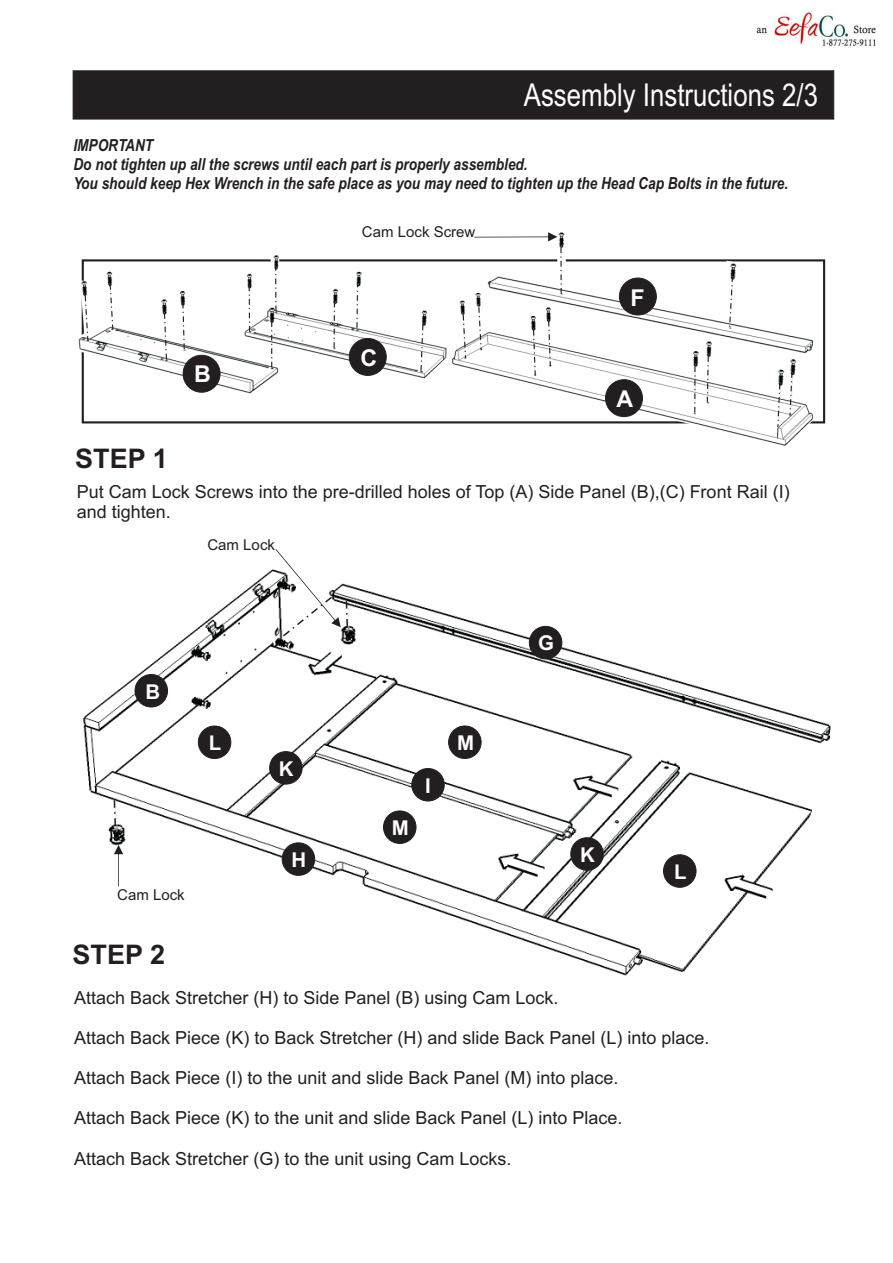
<style>
.page{position:relative;width:893px;height:1263px;background:#fff}
.page>*{position:absolute;margin:0;border:0;box-sizing:border-box;transform-origin:0 0}
.t1{font:31.5px "Arial Narrow";color:#fff}
.t2{font:700 27px "Arial";color:#231f20}
.t3{font:700 23.25px "Arial";color:#fff}
.t4{font:700 20.4px "Arial";color:#fff}
.t5{font:18px/20.1px "Arial";color:#231f20}
.t6{font:italic 700 16.65px/19px "Arial Narrow";color:#231f20}
.t7{font:15px "Arial";color:#231f20}
</style>
<div class="page">
<img style="left:83px;top:569px;width:748px;height:407px">
<div style="left:73px;top:71px;width:761px;height:48px;background:#231f20"></div>
<img style="left:449px;top:293px;width:365px;height:153px">
<svg style="left:462px;top:314px;width:5px;height:45px"></svg>
<svg style="left:478px;top:306px;width:4px;height:45px"></svg>
<svg style="left:532px;top:355px;width:4px;height:22px"></svg>
<svg style="left:547px;top:355px;width:4px;height:13px"></svg>
<svg style="left:694px;top:366px;width:1px;height:48px"></svg>
<svg style="left:706px;top:355px;width:3px;height:48px"></svg>
<svg style="left:777px;top:383px;width:4px;height:45px"></svg>
<svg style="left:789px;top:371px;width:4px;height:46px"></svg>
<img style="left:78px;top:255px;width:370px;height:140px">
<svg style="left:420px;top:323px;width:4px;height:50px"></svg>
<svg style="left:334px;top:302px;width:1px;height:46px"></svg>
<svg style="left:356px;top:281px;width:3px;height:50px"></svg>
<svg style="left:275px;top:265px;width:2px;height:47px"></svg>
<svg style="left:249px;top:286px;width:1px;height:47px"></svg>
<svg style="left:271px;top:321px;width:1px;height:47px"></svg>
<svg style="left:182px;top:302px;width:3px;height:49px"></svg>
<svg style="left:163px;top:312px;width:5px;height:49px"></svg>
<svg style="left:109px;top:283px;width:5px;height:47px"></svg>
<svg style="left:84px;top:294px;width:5px;height:48px"></svg>
<div style="left:183px;top:355px;width:37px;height:37px;background:#231f20;border:1px solid #231f20;border-radius:50%"></div>
<div style="left:349px;top:338px;width:37px;height:38px;background:#231f20;border:1px solid #231f20;border-radius:50%"></div>
<div style="left:605px;top:380px;width:38px;height:37px;background:#231f20;border:1px solid #231f20;border-radius:50%"></div>
<div style="left:135px;top:674px;width:33px;height:33px;background:#231f20;border:1px solid #231f20;border-radius:50%"></div>
<div style="left:529px;top:626px;width:33px;height:33px;background:#231f20;border:1px solid #231f20;border-radius:50%"></div>
<div style="left:282px;top:843px;width:33px;height:33px;background:#231f20;border:1px solid #231f20;border-radius:50%"></div>
<div style="left:269px;top:751px;width:33px;height:33px;background:#231f20;border:1px solid #231f20;border-radius:50%"></div>
<div style="left:571px;top:838px;width:32px;height:32px;background:#231f20;border:1px solid #231f20;border-radius:50%"></div>
<div style="left:412px;top:768px;width:32px;height:33px;background:#231f20;border:1px solid #231f20;border-radius:50%"></div>
<svg style="left:274px;top:549px;width:75px;height:95px"></svg>
<svg style="left:113px;top:799px;width:10px;height:87px"></svg>
<div style="left:198px;top:726px;width:33px;height:33px;background:#231f20;border:1px solid #231f20;border-radius:50%"></div>
<div style="left:663px;top:855px;width:33px;height:32px;background:#231f20;border:1px solid #231f20;border-radius:50%"></div>
<div style="left:448px;top:726px;width:33px;height:33px;background:#231f20;border:1px solid #231f20;border-radius:50%"></div>
<div style="left:383px;top:811px;width:33px;height:33px;background:#231f20;border:1px solid #231f20;border-radius:50%"></div>
<img style="left:486px;top:232px;width:327px;height:123px">
<svg style="left:560px;top:247px;width:2px;height:47px"></svg>
<svg style="left:728px;top:275px;width:6px;height:55px"></svg>
<svg style="left:474px;top:232px;width:83px;height:9px"></svg>
<div style="left:619px;top:278px;width:37px;height:37px;background:#231f20;border:1px solid #231f20;border-radius:50%"></div>
<img style="left:756px;top:11px;width:120px;height:36px">
<h1 class="t1" style="left:524px;top:83px;width:296px">Assembly Instructions 2/3</h1>
<p class="t6" style="left:73px;top:137px;width:716px">IMPORTANT<br>Do not tighten up all the screws until each part is properly assembled.<br>You should keep Hex Wrench in the safe place as you may need to tighten up the Head Cap Bolts in the future.</p>
<h2 class="t2" style="left:75px;top:448px;width:94px">STEP 1</h2>
<p class="t3" style="left:194px;top:365px;width:18px">B</p>
<p class="t7" style="left:362px;top:227px;width:115px">Cam Lock Screw</p>
<p class="t3" style="left:360px;top:349px;width:18px">C</p>
<p class="t3" style="left:631px;top:289px;width:16px">F</p>
<p class="t3" style="left:617px;top:390px;width:18px">A</p>
<p class="t5" style="left:77px;top:483px;width:714px">Put Cam Lock Screws into the pre-drilled holes of Top (A) Side Panel (B),(C) Front Rail (I) and tighten.</p>
<p class="t7" style="left:207px;top:539px;width:69px">Cam Lock</p>
<p class="t4" style="left:146px;top:684px;width:16px">B</p>
<p class="t4" style="left:209px;top:735px;width:14px">L</p>
<p class="t7" style="left:117px;top:889px;width:69px">Cam Lock</p>
<h2 class="t2" style="left:73px;top:945px;width:94px">STEP 2</h2>
<p class="t4" style="left:279px;top:761px;width:16px">K</p>
<p class="t4" style="left:291px;top:852px;width:16px">H</p>
<p class="t4" style="left:392px;top:820px;width:19px">M</p>
<p class="t4" style="left:425px;top:778px;width:7px">I</p>
<p class="t4" style="left:457px;top:735px;width:19px">M</p>
<p class="t4" style="left:538px;top:636px;width:17px">G</p>
<p class="t4" style="left:580px;top:847px;width:16px">K</p>
<p class="t4" style="left:674px;top:864px;width:14px">L</p>
<p class="t5" style="left:74px;top:989px;width:486px">Attach Back Stretcher (H) to Side Panel (B) using Cam Lock.</p>
<p class="t5" style="left:74px;top:1029px;width:637px">Attach Back Piece (K) to Back Stretcher (H) and slide Back Panel (L) into place.</p>
<p class="t5" style="left:74px;top:1069px;width:546px">Attach Back Piece (I) to the unit and slide Back Panel (M) into place.</p>
<p class="t5" style="left:74px;top:1110px;width:550px">Attach Back Piece (K) to the unit and slide Back Panel (L) into Place.</p>
<p class="t5" style="left:74px;top:1150px;width:439px">Attach Back Stretcher (G) to the unit using Cam Locks.</p>
</div>
